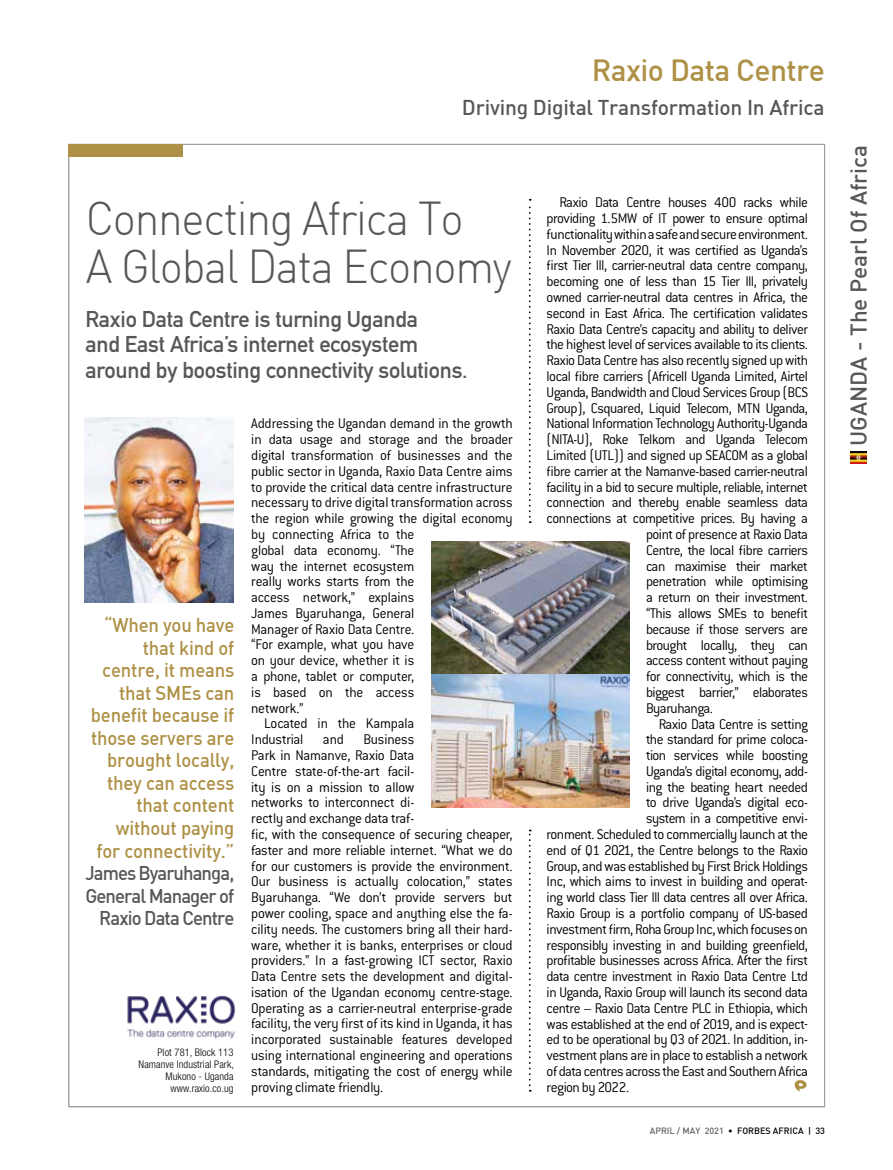
<style>
.page{position:relative;width:893px;height:1170px;background:#fff}
.page>*{position:absolute;margin:0;border:0;box-sizing:border-box;transform-origin:0 0}
.t1{font:300 46.5px/48px "DIN";letter-spacing:-.03em;color:#575756;scale:.95 1}
.t2{font:500 30px "DIN";letter-spacing:-.02em;color:#ae9146}
.t3{font:700 22.5px/25.5px "DIN Alternate";letter-spacing:-.01em;color:#575756}
.t4{font:500 22.5px "DIN";color:#575756}
.t5{font:500 21px "DIN";letter-spacing:-.01em;color:#575756}
.t6{font:500 19.5px/22.5px "DIN";letter-spacing:-.01em;color:#ae9146;text-align:right;scale:.95 1}
.t7{font:500 19.5px/22.5px "DIN";letter-spacing:-.05em;color:#575756;text-align:right;scale:.95 1}
.t8{font:300 15.45px/15.8px "Conduit ITC";letter-spacing:-.02em;color:#000}
.t9{font:300 15.45px "Conduit ITC";letter-spacing:-.04em;color:#000}
.t10{font:300 condensed 10.5px/12px "Helvetica Neue";letter-spacing:.01em;color:#000;text-align:right}
.t11{font:500 9px "DIN";color:#000}
.s1{color:#646363}
</style>
<div class="page">
<img style="left:851px;top:451px;width:16px;height:12px">
<img style="left:85px;top:418px;width:148px;height:184px">
<div style="left:68px;top:144px;width:115px;height:13px;background:#ae9146"></div>
<svg style="left:529px;top:199px;width:2px;height:324px"></svg>
<svg style="left:529px;top:829px;width:2px;height:262px"></svg>
<svg style="left:795px;top:1080px;width:12px;height:11px"></svg>
<img style="left:431px;top:542px;width:198px;height:265px">
<img style="left:127px;top:995px;width:108px;height:42px">
<h2 class="t2" style="left:592px;top:51px;width:235px">Raxio Data Centre</h2>
<h3 class="t5" style="left:462px;top:94px;width:364px">Driving Digital Transformation In Africa</h3>
<h1 class="t1" style="left:86px;top:194px;width:450px">Connecting Africa To<br>A Global Data Economy</h1>
<h3 class="t3" style="left:85px;top:305px;width:384px">Raxio Data Centre is turning Uganda<br>and East Africa’s internet ecosystem around by boosting connectivity solutions.</h3>
<p class="t6" style="left:91px;top:613px;width:153px">“When you have that kind of centre, it means that SMEs can benefit because if those servers are brought locally, they can access that content without paying for connectivity.”</p>
<p class="t7" style="left:85px;top:861px;width:158px">James Byaruhanga,<br>General Manager of<br>Raxio Data Centre</p>
<p class="t10" style="left:139px;top:1045px;width:97px">Plot 781, Block 113<br>Namanve Industrial Park,<br>Mukono - Uganda www.raxio.co.ug</p>
<p class="t8" style="left:251px;top:415px;width:263px">Addressing the Ugandan demand in the growth</p>
<p class="t8" style="left:251px;top:431px;width:263px">in data usage and storage and the broader</p>
<p class="t8" style="left:251px;top:447px;width:263px">digital transformation of businesses and the</p>
<p class="t8" style="left:251px;top:463px;width:263px">public sector in Uganda, Raxio Data Centre aims</p>
<p class="t8" style="left:251px;top:479px;width:263px">to provide the critical data centre infrastructure</p>
<p class="t8" style="left:251px;top:494px;width:263px">necessary to drive digital transformation across</p>
<p class="t8" style="left:251px;top:510px;width:263px">the region while growing the digital economy</p>
<p class="t8" style="left:251px;top:526px;width:165px">by connecting Africa to the</p>
<p class="t8" style="left:251px;top:542px;width:165px">global data economy. “The</p>
<p class="t8" style="left:251px;top:557px;width:165px">way the internet ecosystem</p>
<p class="t8" style="left:251px;top:573px;width:164px">really works starts from the</p>
<p class="t8" style="left:251px;top:589px;width:164px">access network,” explains</p>
<p class="t8" style="left:251px;top:605px;width:164px">James Byaruhanga, General</p>
<p class="t8" style="left:251px;top:621px;width:164px">Manager of Raxio Data Centre.</p>
<p class="t8" style="left:251px;top:636px;width:165px">“For example, what you have</p>
<p class="t8" style="left:251px;top:652px;width:164px">on your device, whether it is</p>
<p class="t8" style="left:251px;top:668px;width:165px">a phone, tablet or computer,</p>
<p class="t8" style="left:251px;top:684px;width:164px">is based on the access</p>
<p class="t8" style="left:251px;top:700px;width:54px">network.”</p>
<p class="t8" style="left:264px;top:715px;width:152px">Located in the Kampala</p>
<p class="t8" style="left:251px;top:731px;width:54px">Industrial</p>
<p class="t8" style="left:323px;top:731px;width:22px">and</p>
<p class="t8" style="left:251px;top:731px;width:263px;text-indent:112px">Business<br>Park in Namanve, Raxio Data<br>Centre state-of-the-art facil-<br>ity is on a mission to allow<br>networks to interconnect di-<br>rectly and exchange data traf-<br>fic, with the consequence of securing cheaper, faster and more reliable internet. “What we do for our customers is provide the environment.<br>Our business is actually colocation,” states Byaruhanga. “We don’t provide servers but power cooling, space and anything else the fa&shy;cility needs. The customers bring all their hard&shy;ware, whether it is banks, enterprises or cloud providers.” In a fast-growing ICT sector, Raxio Data Centre sets the development and digital&shy;isation of the Ugandan economy centre-stage.<br>Operating as a carrier-neutral enterprise-grade facility, the very first of its kind in Uganda, it has incorporated sustainable features developed using international engineering and operations standards, mitigating the cost of energy while proving climate friendly.</p>
<p class="t8" style="left:559px;top:194px;width:250px">Raxio Data Centre houses 400 racks while</p>
<p class="t8" style="left:547px;top:210px;width:263px">providing 1.5MW of IT power to ensure optimal</p>
<p class="t8" style="left:547px;top:226px;width:263px">functionality within a safe and secure environment.</p>
<p class="t8" style="left:547px;top:242px;width:263px">In November 2020, it was certified as Uganda’s</p>
<p class="t9" style="left:547px;top:257px;width:263px">first Tier III, carrier-neutral data centre company,</p>
<p class="t8" style="left:547px;top:273px;width:263px">becoming one of less than 15 Tier III, privately</p>
<p class="t8" style="left:547px;top:289px;width:263px">owned carrier-neutral data centres in Africa, the</p>
<p class="t8" style="left:547px;top:305px;width:263px">second in East Africa. The certification validates</p>
<p class="t9" style="left:547px;top:320px;width:263px">Raxio Data Centre’s capacity and ability to deliver</p>
<p class="t8" style="left:547px;top:337px;width:263px">the highest level of services available to its clients.</p>
<p class="t8" style="left:547px;top:352px;width:263px">Raxio Data Centre has also recently signed up with</p>
<p class="t8" style="left:547px;top:368px;width:263px">local fibre carriers (Africell Uganda Limited, Airtel</p>
<p class="t8" style="left:547px;top:384px;width:263px">Uganda, Bandwidth and Cloud Services Group (BCS</p>
<p class="t8" style="left:547px;top:400px;width:263px">Group), Csquared, Liquid Telecom, MTN Uganda,</p>
<p class="t8" style="left:547px;top:416px;width:263px">National Information Technology Authority-Uganda</p>
<p class="t9" style="left:547px;top:431px;width:263px">(NITA-U), Roke Telkom and Uganda Telecom</p>
<p class="t8" style="left:547px;top:447px;width:263px">Limited (UTL)) and signed up SEACOM as a global</p>
<p class="t8" style="left:547px;top:463px;width:263px">fibre carrier at the Namanve-based carrier-neutral</p>
<p class="t8" style="left:547px;top:479px;width:263px">facility in a bid to secure multiple, reliable, internet</p>
<p class="t8" style="left:547px;top:494px;width:263px">connection and thereby enable seamless data</p>
<p class="t8" style="left:547px;top:510px;width:263px">connections at competitive prices. By having a</p>
<p class="t8" style="left:646px;top:526px;width:163px">point of presence at Raxio Data</p>
<p class="t8" style="left:646px;top:542px;width:163px">Centre, the local fibre carriers</p>
<p class="t8" style="left:646px;top:558px;width:163px">can maximise their market</p>
<p class="t8" style="left:646px;top:573px;width:163px">penetration while optimising</p>
<p class="t8" style="left:646px;top:589px;width:163px">a return on their investment.</p>
<p class="t8" style="left:646px;top:605px;width:163px">“This allows SMEs to benefit</p>
<p class="t8" style="left:646px;top:621px;width:163px">because if those servers are</p>
<p class="t8" style="left:646px;top:637px;width:163px">brought locally, they can</p>
<p class="t8" style="left:646px;top:652px;width:163px">access content without paying</p>
<p class="t8" style="left:646px;top:668px;width:163px">for connectivity, which is the</p>
<p class="t8" style="left:646px;top:684px;width:163px">biggest barrier,” elaborates</p>
<p class="t9" style="left:646px;top:699px;width:68px">Byaruhanga.</p>
<p class="t8" style="left:659px;top:716px;width:151px">Raxio Data Centre is setting</p>
<p class="t8" style="left:646px;top:731px;width:163px">the standard for prime coloca-</p>
<p class="t8" style="left:646px;top:747px;width:163px">tion services while boosting</p>
<p class="t9" style="left:646px;top:762px;width:163px">Uganda’s digital economy, add-</p>
<p class="t8" style="left:646px;top:778px;width:163px">ing the beating heart needed</p>
<p class="t8" style="left:646px;top:794px;width:163px">to drive Uganda’s digital eco-</p>
<p class="t8" style="left:646px;top:810px;width:163px">system in a competitive envi-</p>
<p class="t8" style="left:547px;top:826px;width:263px">ronment. Scheduled to commercially launch at the</p>
<p class="t9" style="left:547px;top:841px;width:263px">end of Q1 2021, the Centre belongs to the Raxio</p>
<p class="t8" style="left:547px;top:857px;width:263px">Group, and was established by First Brick Holdings</p>
<p class="t8" style="left:547px;top:873px;width:263px">Inc, which aims to invest in building and operat-</p>
<p class="t8" style="left:547px;top:889px;width:263px">ing world class Tier III data centres all over Africa.</p>
<p class="t8" style="left:547px;top:905px;width:263px">Raxio Group is a portfolio company of US-based</p>
<p class="t8" style="left:547px;top:921px;width:263px">investment firm, Roha Group Inc, which focuses on</p>
<p class="t8" style="left:547px;top:936px;width:263px">responsibly investing in and building greenfield,</p>
<p class="t8" style="left:547px;top:952px;width:263px">profitable businesses across Africa. After the first</p>
<p class="t9" style="left:547px;top:967px;width:263px">data centre investment in Raxio Data Centre Ltd</p>
<p class="t8" style="left:547px;top:984px;width:263px">in Uganda, Raxio Group will launch its second data</p>
<p class="t8" style="left:547px;top:999px;width:263px">centre – Raxio Data Centre PLC in Ethiopia, which</p>
<p class="t8" style="left:547px;top:1015px;width:263px">was established at the end of 2019, and is expect-</p>
<p class="t8" style="left:547px;top:1031px;width:263px">ed to be operational by Q3 of 2021. In addition, in-</p>
<p class="t8" style="left:547px;top:1047px;width:263px">vestment plans are in place to establish a network</p>
<p class="t8" style="left:547px;top:1063px;width:263px">of data centres across the East and Southern Africa</p>
<p class="t8" style="left:547px;top:1078px;width:84px">region by 2022.</p>
<p class="t11" style="left:650px;top:1124px;width:177px"><span class="s1">APRIL / MAY 2021</span> • FORBES AFRICA | 33</p>
<h3 class="t4" style="left:844px;top:445px;width:302px;rotate:-90deg">UGANDA - The Pearl Of Africa</h3>
</div>
